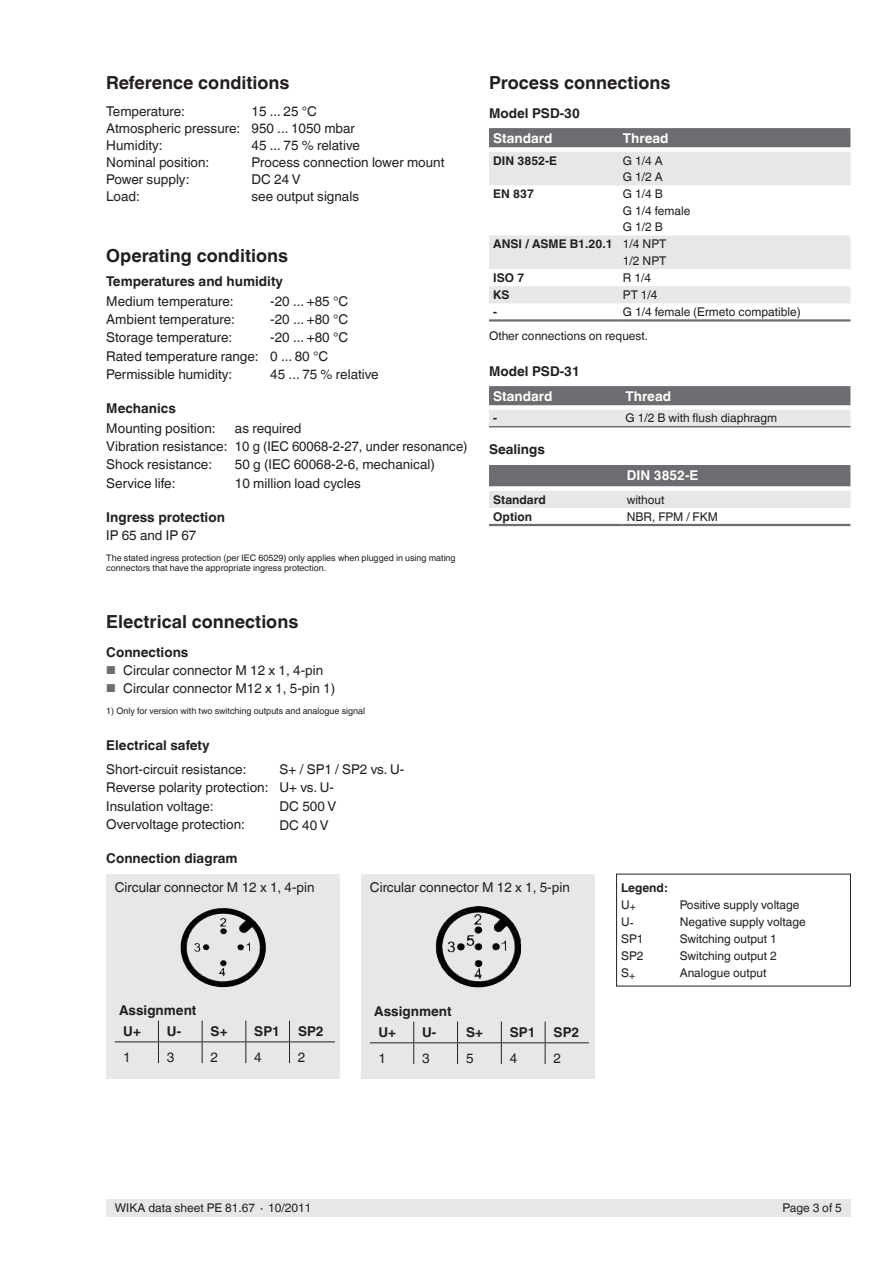
<style>
.page{position:relative;width:893px;height:1263px;background:#fff}
.page>*{position:absolute;margin:0;border:0;box-sizing:border-box;transform-origin:0 0}
.t1{font:700 18px "Helvetica World";color:#231f20}
.t2{font:13.5px/18.1px "Helvetica World";color:#231f20}
.t3{font:700 13.5px/20.5px "Helvetica World";color:#231f20}
.t4{font:700 13.5px "Helvetica World";color:#fff}
.t5{font:12px/16.5px "Helvetica World";color:#231f20}
.t6{font:700 12px/17.1px "Helvetica World";color:#231f20}
.t7{font:9px/10.5px "Helvetica World";color:#231f20}
.s1{font-size:11.55px;color:#6c6d70}
.s2{font-weight:400}
</style>
<div class="page">
<div style="left:106px;top:1199px;width:744px;height:17px;background:#e6e7e9"></div>
<div style="left:489px;top:128px;width:361px;height:19px;background:#6c6d70"></div>
<svg style="left:489px;top:152px;width:361px;height:151px;fill:#e6e7e9"></svg>
<hr style="left:489px;top:319px;width:130px;height:3px;background:#6c6d70">
<hr style="left:619px;top:319px;width:231px;height:3px;background:#6c6d70">
<svg style="left:489px;top:386px;width:361px;height:40px;background:#aeafb1"></svg>
<hr style="left:489px;top:426px;width:132px;height:1px;background:#6c6d70">
<hr style="left:621px;top:426px;width:229px;height:1px;background:#6c6d70">
<svg style="left:489px;top:465px;width:361px;height:43px;background:#acadaf"></svg>
<hr style="left:489px;top:524px;width:133px;height:2px;background:#6c6d70">
<hr style="left:622px;top:524px;width:228px;height:2px;background:#6c6d70">
<div style="left:616px;top:874px;width:235px;height:112px;border:1px solid #231f20"></div>
<div style="left:106px;top:874px;width:234px;height:205px;background:#e6e7e9"></div>
<svg style="left:158px;top:1021px;width:1px;height:42px"></svg>
<svg style="left:202px;top:1021px;width:1px;height:42px"></svg>
<svg style="left:245px;top:1021px;width:1px;height:42px"></svg>
<hr style="left:115px;top:1041px;width:43px;height:1px;background:#231f20">
<hr style="left:158px;top:1041px;width:44px;height:1px;background:#231f20">
<hr style="left:202px;top:1041px;width:44px;height:1px;background:#231f20">
<hr style="left:246px;top:1041px;width:43px;height:1px;background:#231f20">
<hr style="left:289px;top:1041px;width:46px;height:1px;background:#231f20">
<svg style="left:289px;top:1021px;width:1px;height:42px"></svg>
<div style="left:361px;top:874px;width:234px;height:205px;background:#e6e7e9"></div>
<svg style="left:413px;top:1021px;width:1px;height:43px"></svg>
<svg style="left:457px;top:1021px;width:1px;height:43px"></svg>
<svg style="left:501px;top:1021px;width:1px;height:43px"></svg>
<hr style="left:370px;top:1042px;width:44px;height:1px;background:#231f20">
<hr style="left:414px;top:1042px;width:44px;height:1px;background:#231f20">
<hr style="left:458px;top:1042px;width:43px;height:1px;background:#231f20">
<hr style="left:501px;top:1042px;width:44px;height:1px;background:#231f20">
<hr style="left:545px;top:1042px;width:44px;height:1px;background:#231f20">
<svg style="left:545px;top:1021px;width:1px;height:43px"></svg>
<img style="left:180px;top:908px;width:40px;height:78px">
<img style="left:436px;top:906px;width:67px;height:81px">
<h1 class="t1" style="left:106px;top:73px;width:185px">Reference conditions</h1>
<p class="t2" style="left:106px;top:103px;width:80px">Temperature:</p>
<p class="t2" style="left:106px;top:103px;width:250px;line-height:17px;text-indent:145px">15 ... 25 °C<br>Atmospheric pressure: 950 ... 1050 mbar<br>Humidity:</p>
<p class="t2" style="left:251px;top:137px;width:110px">45 ... 75 % relative</p>
<p class="t2" style="left:106px;top:154px;width:105px">Nominal position:</p>
<p class="t2" style="left:251px;top:154px;width:194px">Process connection lower mount</p>
<p class="t2" style="left:106px;top:171px;width:85px">Power supply:</p>
<p class="t2" style="left:251px;top:171px;width:51px">DC 24V</p>
<p class="t2" style="left:106px;top:188px;width:35px">Load:</p>
<p class="t2" style="left:251px;top:188px;width:109px">see output signals</p>
<h1 class="t1" style="left:106px;top:245px;width:183px">Operating conditions</h1>
<p class="t3" style="left:106px;top:271px;width:178px">Temperatures and humidity</p>
<p class="t2" style="left:106px;top:292px;width:129px">Medium temperature:</p>
<p class="t2" style="left:270px;top:292px;width:79px">-20 ... +85 °C</p>
<p class="t2" style="left:106px;top:310px;width:130px">Ambient temperature:</p>
<p class="t2" style="left:270px;top:310px;width:79px">-20 ... +80 °C</p>
<p class="t2" style="left:106px;top:329px;width:128px">Storage temperature:</p>
<p class="t2" style="left:106px;top:329px;width:243px;text-indent:164px">-20 ... +80 °C<br>Rated temperature range: 0 ... 80 °C<br>Permissible humidity:</p>
<p class="t2" style="left:270px;top:365px;width:110px">45 ... 75 % relative</p>
<p class="t3" style="left:106px;top:398px;width:71px">Mechanics</p>
<p class="t2" style="left:106px;top:419px;width:111px">Mounting position:</p>
<p class="t2" style="left:106px;top:419px;width:363px;text-indent:129px">as required<br>Vibration resistance: 10 g (IEC 60068-2-27, under resonance)<br>Shock resistance:</p>
<p class="t2" style="left:235px;top:456px;width:202px">50 g (IEC 60068-2-6, mechanical)</p>
<p class="t2" style="left:106px;top:474px;width:71px">Service life:</p>
<p class="t2" style="left:235px;top:474px;width:128px">10 million load cycles</p>
<p class="t3" style="left:106px;top:507px;width:120px">Ingress protection</p>
<p class="t2" style="left:106px;top:526px;width:92px">IP 65 and IP 67</p>
<p class="t7" style="left:106px;top:552px;width:351px">The stated ingress protection (per IEC 60529) only applies when plugged in using mating connectors that have the appropriate ingress protection.</p>
<h1 class="t1" style="left:106px;top:612px;width:194px">Electrical connections</h1>
<p class="t3" style="left:106px;top:642px;width:84px">Connections</p>
<p class="t2" style="left:106px;top:661px;width:218px"><span class="s1">■</span> Circular connector M 12 x 1, 4-pin</p>
<p class="t2" style="left:106px;top:679px;width:230px"><span class="s1">■</span> Circular connector M12 x 1, 5-pin 1)</p>
<p class="t7" style="left:106px;top:705px;width:260px">1) Only for version with two switching outputs and analogue signal</p>
<p class="t3" style="left:106px;top:735px;width:105px">Electrical safety</p>
<p class="t2" style="left:106px;top:760px;width:142px">Short-circuit resistance:</p>
<p class="t2" style="left:106px;top:760px;width:299px;text-indent:173px">S+ / SP1 / SP2 vs. U-<br>Reverse polarity protection: U+ vs. U-<br>Insulation voltage:</p>
<p class="t2" style="left:280px;top:797px;width:58px">DC 500 V</p>
<p class="t2" style="left:106px;top:815px;width:140px">Overvoltage protection:</p>
<p class="t2" style="left:280px;top:817px;width:51px">DC 40V</p>
<p class="t3" style="left:106px;top:848px;width:133px">Connection diagram</p>
<h1 class="t1" style="left:489px;top:72px;width:183px">Process connections</h1>
<p class="t3" style="left:489px;top:103px;width:92px">Model PSD-30</p>
<p class="t4" style="left:493px;top:130px;width:61px">Standard</p>
<p class="t4" style="left:623px;top:130px;width:47px">Thread</p>
<p class="t6" style="left:493px;top:152px;width:65px">DIN 3852-E</p>
<p class="t5" style="left:623px;top:152px;width:41px">G 1/4 A<br>G 1/2 A</p>
<p class="t6" style="left:493px;top:186px;width:42px">EN 837</p>
<p class="t5" style="left:623px;top:186px;width:41px">G 1/4 B</p>
<p class="t5" style="left:623px;top:202px;width:69px">G 1/4 female</p>
<p class="t5" style="left:623px;top:219px;width:41px">G 1/2 B</p>
<p class="t6" style="left:493px;top:236px;width:175px">ANSI / ASME B1.20.1 <span class="s2">1/4 NPT</span></p>
<p class="t5" style="left:623px;top:252px;width:45px">1/2 NPT</p>
<p class="t6" style="left:493px;top:269px;width:33px">ISO 7</p>
<p class="t5" style="left:623px;top:270px;width:30px">R 1/4</p>
<p class="t6" style="left:493px;top:286px;width:18px">KS</p>
<p class="t5" style="left:623px;top:287px;width:36px">PT 1/4</p>
<p class="t6" style="left:493px;top:303px;width:5px">-</p>
<p class="t5" style="left:489px;top:300px;width:313px;line-height:23.4px;text-indent:134px">G 1/4 female (Ermeto compatible)<br>Other connections on request.</p>
<p class="t3" style="left:489px;top:361px;width:92px">Model PSD-31</p>
<p class="t4" style="left:493px;top:388px;width:61px">Standard</p>
<p class="t4" style="left:626px;top:388px;width:47px">Thread</p>
<p class="t6" style="left:493px;top:409px;width:5px">-</p>
<p class="t5" style="left:626px;top:410px;width:153px">G 1/2 B with flush diaphragm</p>
<p class="t3" style="left:489px;top:440px;width:58px">Sealings</p>
<p class="t4" style="left:627px;top:468px;width:73px">DIN 3852-E</p>
<p class="t6" style="left:493px;top:491px;width:54px">Standard</p>
<p class="t5" style="left:627px;top:491px;width:39px">without</p>
<p class="t6" style="left:493px;top:508px;width:40px">Option</p>
<p class="t5" style="left:627px;top:508px;width:93px">NBR, FPM / FKM</p>
<p class="t2" style="left:115px;top:878px;width:201px">Circular connector M 12 x 1, 4-pin</p>
<p class="t2" style="left:370px;top:878px;width:201px">Circular connector M 12 x 1, 5-pin</p>
<p class="t6" style="left:621px;top:879px;width:48px">Legend:<br><span class="s2">U</span><sub>+</sub></p>
<p class="t5" style="left:680px;top:896px;width:121px">Positive supply voltage</p>
<p class="t5" style="left:621px;top:914px;width:14px">U-</p>
<p class="t5" style="left:680px;top:913px;width:128px">Negative supply voltage</p>
<p class="t5" style="left:621px;top:930px;width:24px">SP1</p>
<p class="t5" style="left:680px;top:930px;width:98px">Switching output 1</p>
<p class="t5" style="left:621px;top:948px;width:24px">SP2</p>
<p class="t5" style="left:680px;top:948px;width:98px">Switching output 2</p>
<p class="t5" style="left:621px;top:965px;width:16px">S<sub>+</sub></p>
<p class="t5" style="left:680px;top:965px;width:88px">Analogue output</p>
<p class="t3" style="left:123px;top:1000px;width:75px;text-indent:-4px">Assignment<br>U+</p>
<p class="t3" style="left:167px;top:1021px;width:16px">U-</p>
<p class="t3" style="left:211px;top:1021px;width:18px">S+</p>
<p class="t3" style="left:254px;top:1021px;width:27px">SP1</p>
<p class="t3" style="left:298px;top:1021px;width:27px">SP2</p>
<p class="t3" style="left:378px;top:1001px;width:75px;line-height:21px;text-indent:-4px">Assignment<br>U+</p>
<p class="t3" style="left:422px;top:1022px;width:16px">U-</p>
<p class="t3" style="left:466px;top:1022px;width:18px">S+</p>
<p class="t3" style="left:510px;top:1022px;width:27px">SP1</p>
<p class="t3" style="left:554px;top:1022px;width:27px">SP2</p>
<p class="t2" style="left:123px;top:1048px;width:9px">1</p>
<p class="t2" style="left:167px;top:1048px;width:9px">3</p>
<p class="t2" style="left:211px;top:1048px;width:9px">2</p>
<p class="t2" style="left:254px;top:1048px;width:9px">4</p>
<p class="t2" style="left:298px;top:1048px;width:9px">2</p>
<p class="t2" style="left:378px;top:1049px;width:9px">1</p>
<p class="t2" style="left:422px;top:1049px;width:9px">3</p>
<p class="t2" style="left:466px;top:1049px;width:9px">5</p>
<p class="t2" style="left:510px;top:1049px;width:9px">4</p>
<p class="t2" style="left:554px;top:1049px;width:9px">2</p>
<p class="t5" style="left:115px;top:1199px;width:198px">WIKA data sheet PE 81.67 ∙ 10/2011</p>
<p class="t5" style="left:782px;top:1199px;width:61px">Page 3 of 5</p>
</div>
